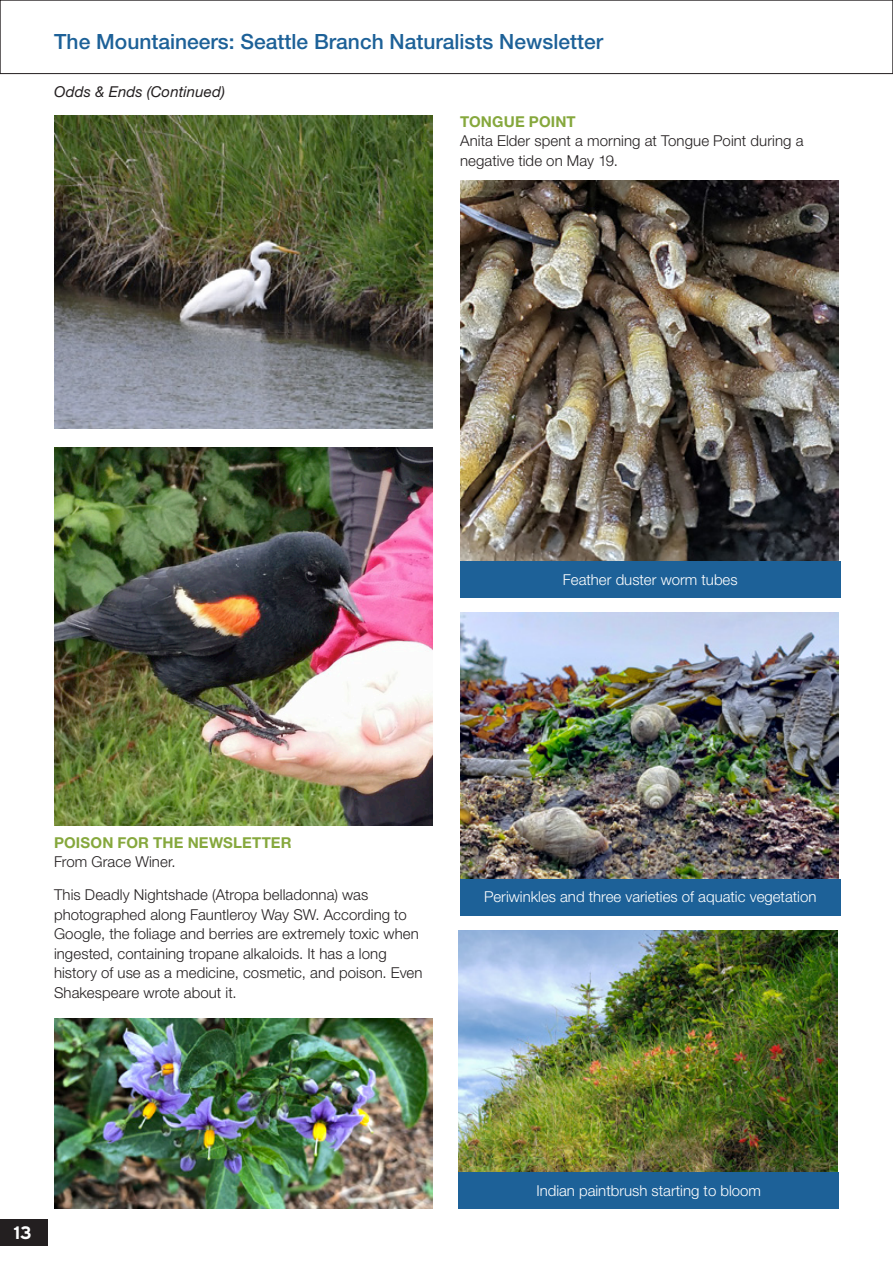
<style>
.page{position:relative;width:893px;height:1263px;background:#fff}
.page>*{position:absolute;margin:0;border:0;box-sizing:border-box;transform-origin:0 0}
.t1{font:500 21px "Helvetica Neue LT Std";color:#1d6198}
.t2{font:700 18px "Interstate";color:#fff}
.Body{font:300 15px/19.5px "Helvetica Neue LT Std";letter-spacing:.005em;color:#231f20}
.White_Caption{font:300 15px "Helvetica Neue LT Std";color:#fff}
.Head_3{font:700 15px "Helvetica Neue LT Std";letter-spacing:.01em;color:#86a83d}
.Body-2{font:italic 15px "Helvetica Neue LT Std";letter-spacing:.01em;color:#231f20}
</style>
<div class="page">
<div style="left:0;top:0;width:893px;height:74px;background:#fff;border:1px solid #231f20"></div>
<div style="left:0;top:1219px;width:47px;height:26px;background:#231f20"></div>
<img style="left:54px;top:116px;width:379px;height:312px">
<img style="left:54px;top:1019px;width:379px;height:190px">
<img style="left:54px;top:448px;width:379px;height:378px">
<img style="left:460px;top:181px;width:379px;height:381px">
<div style="left:460px;top:562px;width:380px;height:36px;background:#1d6198"></div>
<img style="left:460px;top:613px;width:379px;height:266px">
<div style="left:460px;top:879px;width:380px;height:36px;background:#1d6198"></div>
<img style="left:458px;top:930px;width:379px;height:243px">
<div style="left:458px;top:1173px;width:381px;height:36px;background:#1d6198"></div>
<h1 class="t1" style="left:54px;top:29px;width:550px">The Mountaineers: Seattle Branch Naturalists Newsletter</h1>
<p class="Body-2" style="left:54px;top:83px;width:172px">Odds &amp; Ends (Continued)</p>
<p class="Head_3" style="left:460px;top:112px;width:117px">TONGUE POINT</p>
<p class="Body" style="left:460px;top:131px;width:345px">Anita Elder spent a morning at Tongue Point during a negative tide on May 19.</p>
<p class="White_Caption" style="left:563px;top:571px;width:176px">Feather duster worm tubes</p>
<p class="Head_3" style="left:54px;top:833px;width:239px">POISON FOR THE NEWSLETTER</p>
<p class="Body" style="left:54px;top:852px;width:123px">From Grace Winer.</p>
<p class="Body" style="left:54px;top:885px;width:370px">This Deadly Nightshade (Atropa belladonna) was photographed along Fauntleroy Way SW. According to Google, the foliage and berries are extremely toxic when ingested, containing tropane alkaloids. It has a long history of use as a medicine, cosmetic, and poison. Even Shakespeare wrote about it.</p>
<p class="White_Caption" style="left:484px;top:888px;width:334px">Periwinkles and three varieties of aquatic vegetation</p>
<p class="t2" style="left:13px;top:1222px;width:20px">13</p>
<p class="White_Caption" style="left:536px;top:1182px;width:226px">Indian paintbrush starting to bloom</p>
</div>
